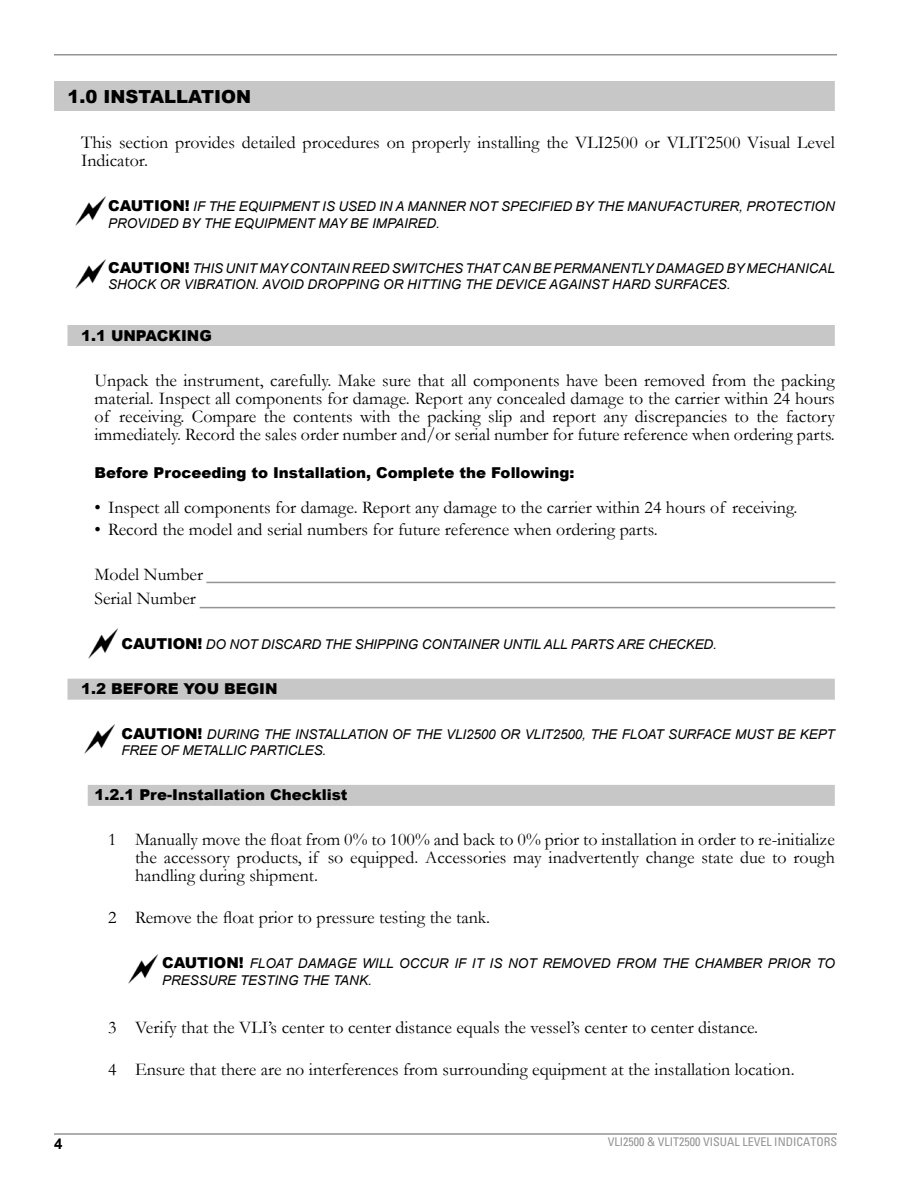
<style>
.page{position:relative;width:918px;height:1188px;background:#fff}
.page>*{position:absolute;margin:0;border:0;box-sizing:border-box;transform-origin:0 0}
.t1{font:18px/18px "Garamond";color:#000;text-align:justify}
.Section_Title{font:900 18px "Arial";color:#000}
.Subtitle{font:900 15px "Arial";color:#000}
.Sub-Section_Subtitle{font:900 15px "Arial";color:#000}
.Sub-Section_Title{font:900 15px "Arial";color:#000}
.t2{font:700 15px "Arial";color:#000}
.Warning{font:italic 13.5px/16.2px "Arial";color:#000}
.t3{font:condensed 12px "Univers";color:#949494}
.s1{font-weight:900;font-style:normal;font-size:15px}
</style>
<div class="page">
<hr style="left:54px;top:1133px;width:783px;height:2px;background:#949494">
<hr style="left:54px;top:54px;width:783px;height:2px;background:#949494">
<div style="left:54px;top:81px;width:781px;height:30px;background:#c7c7c7"></div>
<div style="left:68px;top:325px;width:767px;height:21px;background:#c7c7c7"></div>
<div style="left:68px;top:679px;width:767px;height:21px;background:#c7c7c7"></div>
<div style="left:88px;top:785px;width:747px;height:21px;background:#c7c7c7"></div>
<hr style="left:206px;top:582px;width:630px;height:1px;background:#949494">
<hr style="left:200px;top:607px;width:635px;height:1px;background:#949494">
<img style="left:75px;top:196px;width:31px;height:30px">
<img style="left:88px;top:628px;width:30px;height:31px">
<img style="left:75px;top:259px;width:31px;height:30px">
<img style="left:84px;top:724px;width:31px;height:30px">
<img style="left:128px;top:954px;width:30px;height:30px">
<p class="Section_Title" style="left:68px;top:84px;width:185px">1.0 INSTALLATION</p>
<p class="t1" style="left:81px;top:133px;width:755px">This section provides detailed procedures on properly installing the VLI2500 or VLIT2500 Visual Level<br>Indicator.</p>
<p class="Warning" style="left:108px;top:199px;width:728px"><span class="s1">CAUTION!</span> IF THE EQUIPMENT IS USED IN A MANNER NOT SPECIFIED BY THE MANUFACTURER, PROTECTION<br>PROVIDED BY THE EQUIPMENT MAY BE IMPAIRED.</p>
<p class="Warning" style="left:108px;top:260px;width:729px"><span class="s1">CAUTION!</span> THIS UNIT MAY CONTAIN REED SWITCHES THAT CAN BE PERMANENTLY DAMAGED BY MECHANICAL<br>SHOCK OR VIBRATION. AVOID DROPPING OR HITTING THE DEVICE AGAINST HARD SURFACES.</p>
<p class="Sub-Section_Title" style="left:81px;top:324px;width:132px">1.1 UNPACKING</p>
<p class="t1" style="left:94px;top:370px;width:742px">Unpack the instrument, carefully. Make sure that all components have been removed from the packing material. Inspect all components for damage. Report any concealed damage to the carrier within 24 hours of receiving. Compare the contents with the packing slip and report any discrepancies to the factory immediately. Record the sales order number and/or serial number for future reference when ordering parts.</p>
<p class="Subtitle" style="left:94px;top:462px;width:482px">Before Proceeding to Installation, Complete the Following:</p>
<p class="t1" style="left:94px;top:498px;width:704px">• Inspect all components for damage. Report any damage to the carrier within 24 hours of receiving.</p>
<p class="t1" style="left:94px;top:519px;width:565px">• Record the model and serial numbers for future reference when ordering parts.</p>
<p class="t1" style="left:94px;top:564px;width:110px">Model Number</p>
<p class="t1" style="left:94px;top:589px;width:103px">Serial Number</p>
<p class="Warning" style="left:122px;top:637px;width:597px"><span class="s1">CAUTION!</span> DO NOT DISCARD THE SHIPPING CONTAINER UNTIL ALL PARTS ARE CHECKED.</p>
<p class="Sub-Section_Title" style="left:81px;top:678px;width:198px">1.2 BEFORE YOU BEGIN</p>
<p class="Warning" style="left:122px;top:727px;width:715px"><span class="s1">CAUTION!</span> DURING THE INSTALLATION OF THE VLI2500 OR VLIT2500, THE FLOAT SURFACE MUST BE KEPT<br>FREE OF METALLIC PARTICLES.</p>
<p class="Sub-Section_Subtitle" style="left:94px;top:784px;width:255px">1.2.1 Pre-Installation Checklist</p>
<p class="t1" style="left:135px;top:830px;width:701px;text-indent:-27px">1 Manually move the float from 0% to 100% and back to 0% prior to installation in order to re-initialize the accessory products, if so equipped. Accessories may inadvertently change state due to rough handling during shipment.</p>
<p class="t1" style="left:108px;top:908px;width:384px">2 Remove the float prior to pressure testing the tank.</p>
<p class="Warning" style="left:162px;top:956px;width:674px"><span class="s1">CAUTION!</span> FLOAT DAMAGE WILL OCCUR IF IT IS NOT REMOVED FROM THE CHAMBER PRIOR TO<br>PRESSURE TESTING THE TANK.</p>
<p class="t1" style="left:108px;top:1018px;width:652px">3 Verify that the VLI’s center to center distance equals the vessel’s center to center distance.</p>
<p class="t1" style="left:108px;top:1060px;width:688px">4 Ensure that there are no interferences from surrounding equipment at the installation location.</p>
<p class="t2" style="left:54px;top:1133px;width:10px">4</p>
<p class="t3" style="left:608px;top:1135px;width:231px">VLI2500 &amp; VLIT2500 VISUAL LEVEL INDICATORS</p>
</div>
